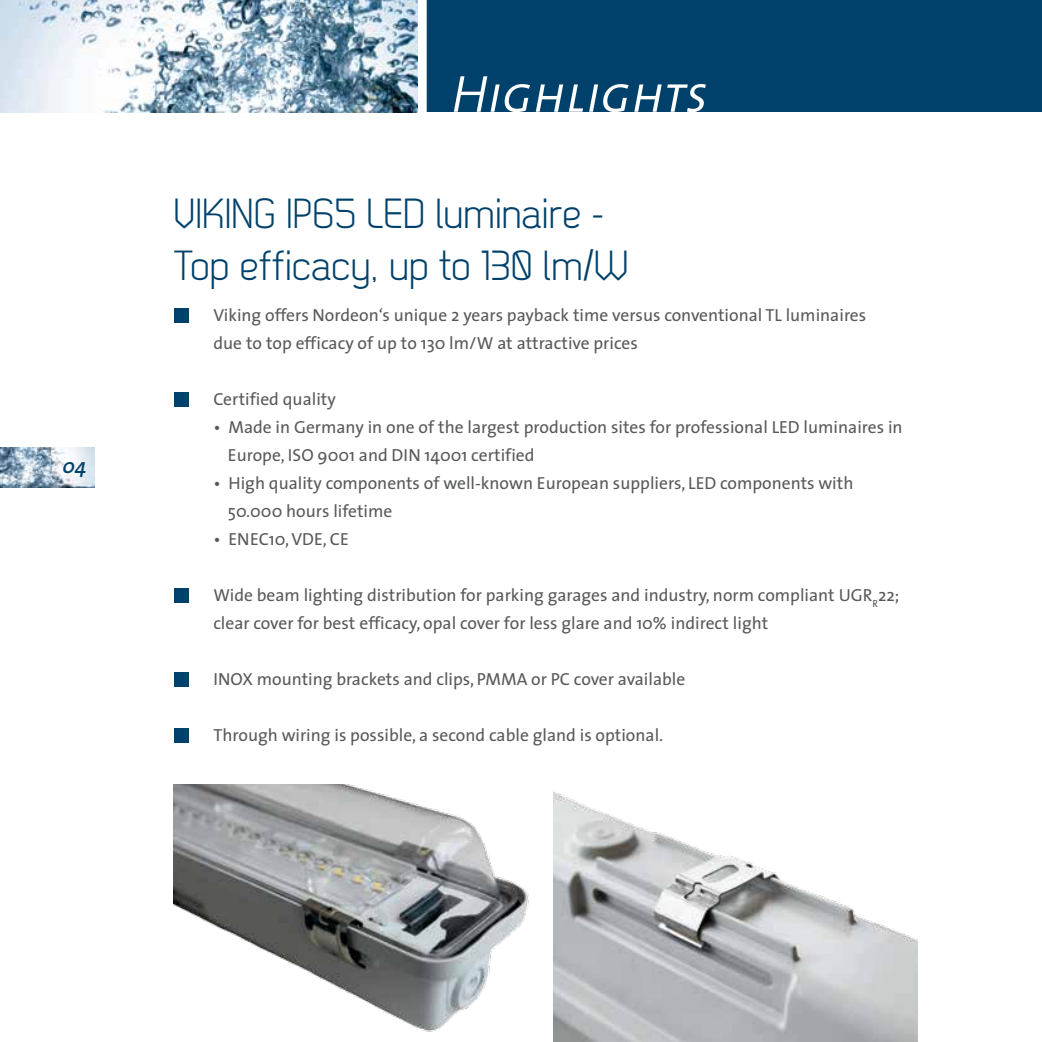
<style>
.page{position:relative;width:1042px;height:1042px;background:#fff}
.page>*{position:absolute;margin:0;border:0;box-sizing:border-box;transform-origin:0 0}
.t1{font:italic 52.5px "The Sans Semi Light Caps";color:#fff}
.t2{font:42px/52.5px "Dekar";letter-spacing:-.005em;color:#00416b}
.t3{font:italic 600 21px "The Sans";color:#00416b}
.t4{font:17.5px/28px "The Sans";color:#58595b}
.s1{font-family:"Arial Narrow"}
</style>
<div class="page">
<img style="left:0;top:0;width:418px;height:112px">
<img style="left:0;top:448px;width:94px;height:39px">
<div style="left:174px;top:308px;width:15px;height:15px;background:#00416b"></div>
<div style="left:174px;top:392px;width:15px;height:15px;background:#00416b"></div>
<div style="left:174px;top:588px;width:15px;height:15px;background:#00416b"></div>
<div style="left:174px;top:728px;width:15px;height:15px;background:#00416b"></div>
<div style="left:174px;top:672px;width:15px;height:15px;background:#00416b"></div>
<div style="left:422px;top:0;width:620px;height:111px;background:#00416b"></div>
<div style="left:418px;top:0;width:9px;height:114px;background:#fff"></div>
<img style="left:553px;top:791px;width:365px;height:251px">
<img style="left:174px;top:784px;width:355px;height:248px">
<p class="t3" style="left:62px;top:448px;width:25px">04</p>
<h1 class="t1" style="left:451px;top:50px;width:258px">Highlights</h1>
<h2 class="t2" style="left:174px;top:188px;width:456px">VIKING IP65 LED luminaire -<br>Top efficacy, up to 130 lm<span class="s1">/</span>W</h2>
<p class="t4" style="left:213px;top:300px;width:654px;text-indent:-40px">• Viking offers Nordeon‘s unique 2 years payback time versus conventional TL luminaires due to top efficacy of up to 130 lm/W at attractive prices</p>
<p class="t4" style="left:213px;top:384px;width:124px">Certified quality</p>
<p class="t4" style="left:228px;top:412px;width:676px;text-indent:-15px">• Made in Germany in one of the largest production sites for professional LED luminaires in<br>Europe, ISO 9001 and DIN 14001 certified</p>
<p class="t4" style="left:228px;top:468px;width:627px;text-indent:-15px">• High quality components of well-known European suppliers, LED components with<br>50.000 hours lifetime</p>
<p class="t4" style="left:213px;top:524px;width:137px">• ENEC10,VDE, CE</p>
<p class="t4" style="left:213px;top:580px;width:687px">Wide beam lighting distribution for parking garages and industry, norm compliant UGR<sub>R</sub>22; clear cover for best efficacy, opal cover for less glare and 10% indirect light</p>
<p class="t4" style="left:213px;top:664px;width:473px">INOX mounting brackets and clips, PMMA or PC cover available</p>
<p class="t4" style="left:213px;top:720px;width:451px">Through wiring is possible, a second cable gland is optional.</p>
</div>
